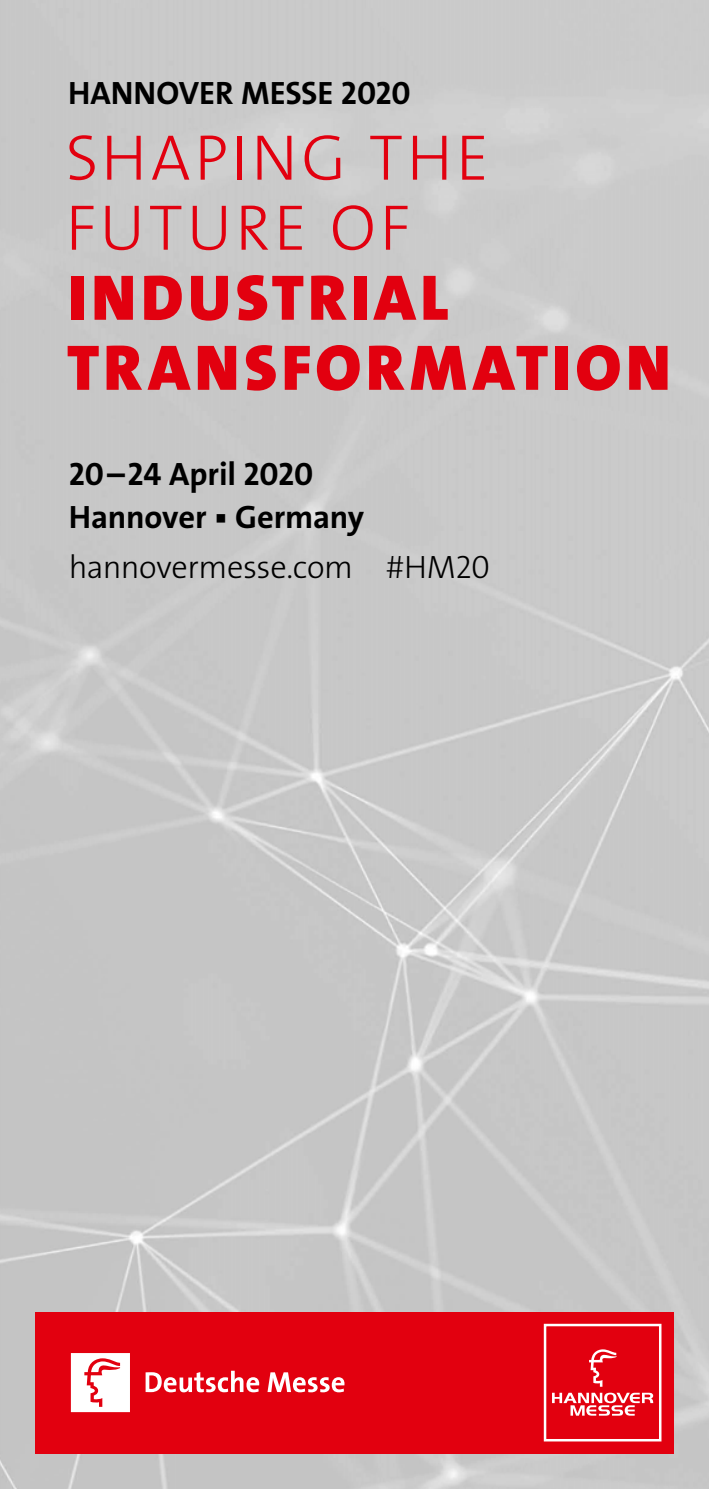
<style>
.page{position:relative;width:709px;height:1489px;background:#fff}
.page>*{position:absolute;margin:0;border:0;box-sizing:border-box;transform-origin:0 0}
.t1{font:900 65px/70px "The Sans LP9";letter-spacing:.075em;color:#e2000f}
.t2{font:65px/70px "The Sans LP3 Lig";letter-spacing:.055em;color:#e2000f}
.t3{font:32.5px/42.5px "The Sans LP7 Bld";letter-spacing:-.005em;color:#000}
.t4{font:32.5px "The Sans LP3 Lig";letter-spacing:-.01em;color:#000}
</style>
<div class="page">
<div style="left:0;top:0;width:709px;height:1488px;background:#c8c8c8"></div>
<div style="left:35px;top:1311px;width:638px;height:142px;background:#e2000f"></div>
<svg style="left:146px;top:1370px;width:113px;height:22px"></svg>
<svg style="left:267px;top:1372px;width:77px;height:20px"></svg>
<svg style="left:71px;top:1353px;width:59px;height:58px;background:#fbdfe1"></svg>
<svg style="left:543px;top:1323px;width:119px;height:119px"></svg>
<p class="t3" style="left:68px;top:72px;width:344px">HANNOVER MESSE 2020</p>
<h1 class="t2" style="left:66px;top:123px;width:425px">SHAPING THE<br>FUTURE OF</h1>
<h1 class="t1" style="left:67px;top:263px;width:605px">INDUSTRIAL<br>TRANSFORMATION</h1>
<p class="t3" style="left:69px;top:453px;width:297px">20–24 April 2020<br>Hannover ▪ Germany</p>
<p class="t4" style="left:69px;top:546px;width:423px">hannovermesse.com #HM20</p>
</div>
